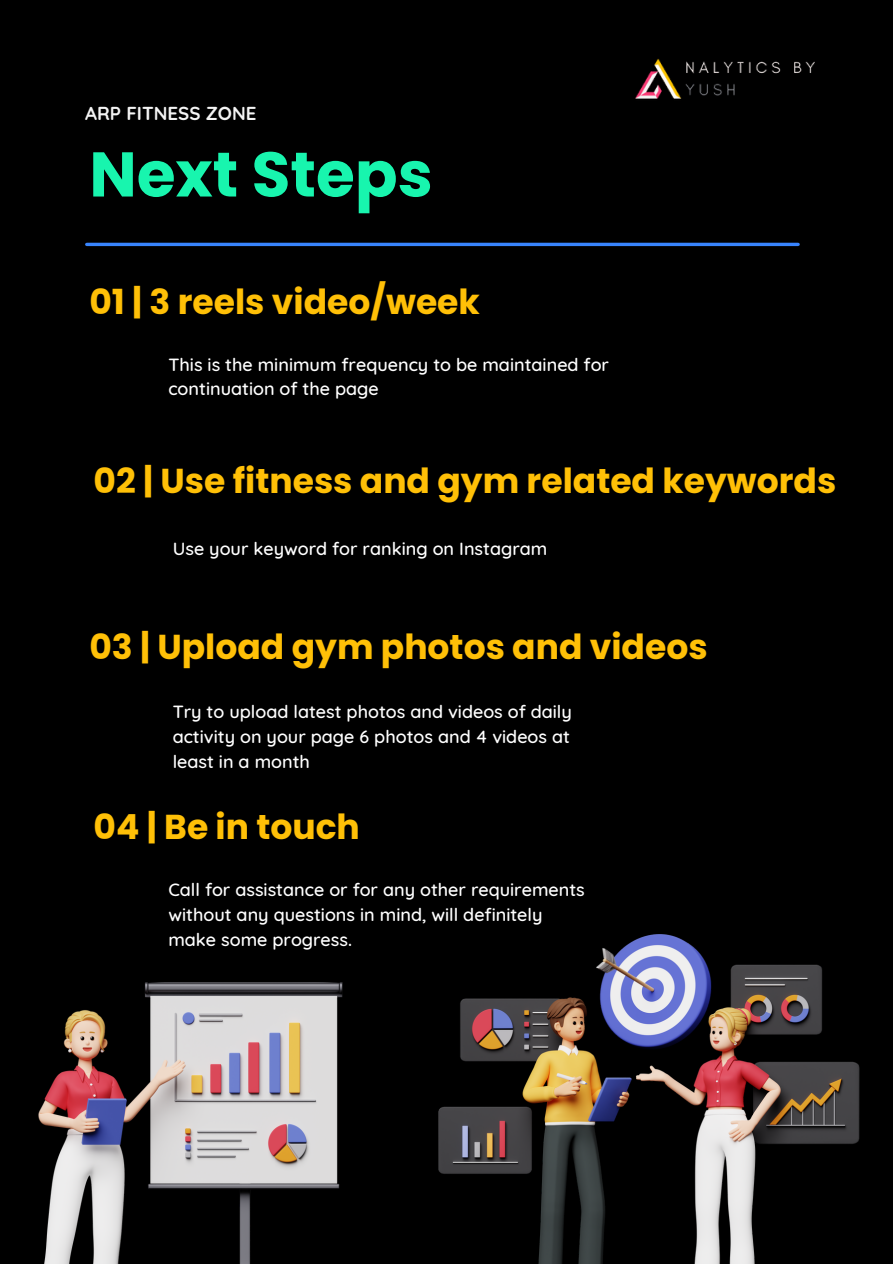
<style>
.page{position:relative;width:893px;height:1264px;background:#fff}
.page>*{position:absolute;margin:0;border:0;box-sizing:border-box;transform-origin:0 0}
.t1{font:700 63px "Poppins";color:#18f5ae}
.t2{font:700 34.5px "Poppins";color:#ffc007}
.t3{font:700 18.75px "Quicksand";color:#f4f4f4}
.t4{font:500 18px/24.8px "Quicksand";color:#fff}
</style>
<div class="page">
<div style="left:0;top:0;width:892px;height:1263px;background:#000"></div>
<hr style="left:87px;top:243px;width:711px;height:3px;background:#3884fd">
<img style="left:635px;top:59px;width:180px;height:40px">
<img style="left:38px;top:982px;width:304px;height:281px">
<img style="left:439px;top:934px;width:420px;height:329px">
<p class="t3" style="left:85px;top:101px;width:173px">ARP FITNESS ZONE</p>
<p class="t1" style="left:89px;top:130px;width:345px">Next Steps</p>
<p class="t2" style="left:89px;top:277px;width:392px">01 | 3 reels video/week</p>
<p class="t4" style="left:168px;top:351px;width:442px">This is the minimum frequency to be maintained for continuation of the page</p>
<p class="t2" style="left:94px;top:456px;width:744px">02 | Use fitness and gym related keywords</p>
<p class="t4" style="left:173px;top:536px;width:376px">Use your keyword for ranking on Instagram</p>
<p class="t2" style="left:89px;top:623px;width:619px">03 | Upload gym photos and videos</p>
<p class="t4" style="left:173px;top:699px;width:401px;text-align:justify">Try to upload latest photos and videos of daily activity on your page 6 photos and 4 videos at least in a month</p>
<p class="t2" style="left:94px;top:803px;width:268px">04 | Be in touch</p>
<p class="t4" style="left:168px;top:877px;width:418px">Call for assistance or for any other requirements without any questions in mind, will definitely make some progress.</p>
</div>
